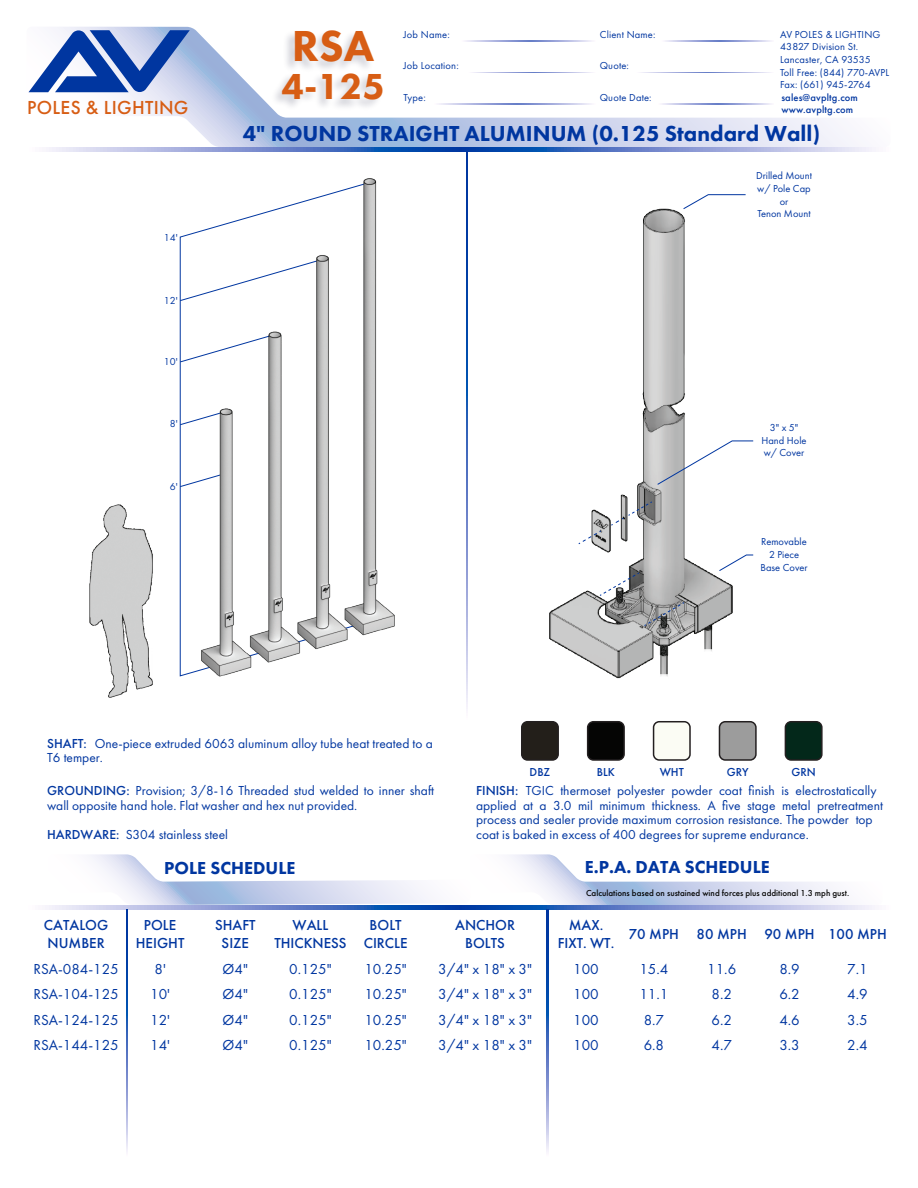
<style>
.page{position:relative;width:918px;height:1188px;background:#fff}
.page>*{position:absolute;margin:0;border:0;box-sizing:border-box;transform-origin:0 0}
.t1{font:800 45px "Futura PT";color:#d75d14}
.t2{font:800 37.5px "Futura PT";color:#d75d14}
.t3{font:800 22.5px "Futura PT";color:#0036a0}
.t4{font:500 19.5px "Futura PT";letter-spacing:.015em;color:#d75d14}
.t5{font:800 18px "Futura PT";color:#0036a0}
.t6{font:15px/25.5px "Futura PT";color:#0036a0;text-align:justify}
.t7{font:500 15px/18px "Futura PT";color:#0036a0;text-align:center}
.t8{font:13.5px/14.4px "Futura PT";color:#0036a0}
.t9{font:500 12px "Futura PT";color:#0036a0}
.t10{font:10.5px/12.6px "Futura PT";letter-spacing:.015em;color:#0036a0;text-align:center}
.t11{font:500 10.5px/12.6px "Futura PT";letter-spacing:.015em;color:#0036a0}
.t12{font:500 9px "Futura PT";color:#050504}
.s1{font-weight:500}
</style>
<div class="page">
<img style="left:550px;top:208px;width:182px;height:471px">
<svg style="left:578px;top:530px;width:24px;height:15px"></svg>
<svg style="left:599px;top:572px;width:86px;height:55px"></svg>
<svg style="left:610px;top:501px;width:43px;height:25px"></svg>
<div style="left:700px;top:649px;width:15px;height:9px;background:#fff"></div>
<div style="left:656px;top:675px;width:15px;height:9px;background:#fff"></div>
<svg style="left:657px;top:440px;width:97px;height:45px"></svg>
<svg style="left:718px;top:554px;width:36px;height:18px"></svg>
<svg style="left:683px;top:194px;width:63px;height:16px"></svg>
<svg style="left:91px;top:854px;width:752px;height:51px"></svg>
<svg style="left:46px;top:147px;width:830px;height:4px;background:#7490ce"></svg>
<svg style="left:45px;top:905px;width:830px;height:5px;background:#748fce"></svg>
<svg style="left:466px;top:151px;width:2px;height:558px"></svg>
<svg style="left:126px;top:910px;width:2px;height:242px"></svg>
<svg style="left:547px;top:910px;width:1px;height:242px"></svg>
<svg style="left:28px;top:27px;width:823px;height:120px"></svg>
<svg style="left:29px;top:30px;width:161px;height:62px"></svg>
<svg style="left:460px;top:41px;width:135px;height:1px"></svg>
<svg style="left:467px;top:72px;width:128px;height:1px"></svg>
<svg style="left:433px;top:103px;width:162px;height:1px"></svg>
<svg style="left:660px;top:41px;width:114px;height:1px"></svg>
<svg style="left:635px;top:72px;width:139px;height:1px"></svg>
<svg style="left:657px;top:103px;width:117px;height:1px"></svg>
<img style="left:266px;top:27px;width:123px;height:98px">
<div style="left:522px;top:722px;width:36px;height:38px;background:#231f1a;border-radius:6px"></div>
<div style="left:521px;top:721px;width:38px;height:40px;border:2px solid #231f20;border-radius:6px"></div>
<div style="left:588px;top:722px;width:36px;height:38px;background:#050504;border-radius:6px"></div>
<div style="left:587px;top:721px;width:38px;height:40px;border:2px solid #231f20;border-radius:6px"></div>
<div style="left:654px;top:722px;width:36px;height:38px;background:#fbfcf4;border-radius:6px"></div>
<div style="left:653px;top:721px;width:38px;height:40px;border:2px solid #231f20;border-radius:6px"></div>
<div style="left:719px;top:722px;width:37px;height:38px;background:#9c9c9c;border-radius:6px"></div>
<div style="left:719px;top:721px;width:38px;height:40px;border:2px solid #231f20;border-radius:6px"></div>
<div style="left:785px;top:722px;width:37px;height:38px;background:#03281a;border-radius:6px"></div>
<div style="left:785px;top:721px;width:38px;height:40px;border:2px solid #231f20;border-radius:6px"></div>
<img style="left:89px;top:179px;width:306px;height:519px">
<h3 class="t4" style="left:27px;top:95px;width:163px">POLES &amp; LIGHTING</h3>
<p class="t10" style="left:164px;top:232px;width:15px">14'</p>
<p class="t10" style="left:164px;top:294px;width:15px">12'</p>
<p class="t10" style="left:164px;top:355px;width:15px">10'</p>
<p class="t10" style="left:170px;top:418px;width:9px">8'</p>
<p class="t10" style="left:170px;top:480px;width:9px">6'</p>
<p class="t10" style="left:780px;top:28px;width:111px;text-align:left">AV POLES &amp; LIGHTING<br>43827 Division St.<br>Lancaster, CA 93535<br>Toll Free: (844) 770-AVPL<br>Fax: (661) 945-2764</p>
<p class="t11" style="left:781px;top:91px;width:78px">sales@avpltg.com www.avpltg.com</p>
<h1 class="t1" style="left:292px;top:18px;width:84px">RSA</h1>
<h2 class="t2" style="left:282px;top:63px;width:105px">4-125</h2>
<h3 class="t3" style="left:243px;top:119px;width:579px">4" ROUND STRAIGHT ALUMINUM (0.125 Standard Wall)</h3>
<p class="t10" style="left:404px;top:28px;width:48px">Job Name:</p>
<p class="t10" style="left:404px;top:60px;width:57px">Job Location:</p>
<p class="t10" style="left:404px;top:91px;width:24px">Type:</p>
<p class="t10" style="left:600px;top:28px;width:57px">Client Name:</p>
<p class="t10" style="left:600px;top:60px;width:31px">Quote:</p>
<p class="t10" style="left:600px;top:91px;width:53px">Quote Date:</p>
<p class="t10" style="left:756px;top:170px;width:57px">Drilled Mount w/ Pole Cap or<br>Tenon Mount</p>
<p class="t10" style="left:762px;top:421px;width:47px">3" x 5"<br>Hand Hole w/ Cover</p>
<p class="t10" style="left:760px;top:536px;width:49px">Removable<br>2 Piece<br>Base Cover</p>
<p class="t8" style="left:47px;top:736px;width:387px"><span class="s1">SHAFT:</span> One-piece extruded 6063 aluminum alloy tube heat treated to a<br>T6 temper.</p>
<p class="t8" style="left:47px;top:784px;width:389px"><span class="s1">GROUNDING:</span> Provision; 3/8-16 Threaded stud welded to inner shaft wall opposite hand hole. Flat washer and hex nut provided.</p>
<p class="t8" style="left:47px;top:827px;width:182px"><span class="s1">HARDWARE:</span> S304 stainless steel</p>
<p class="t9" style="left:530px;top:765px;width:22px">DBZ</p>
<p class="t9" style="left:597px;top:765px;width:20px">BLK</p>
<p class="t9" style="left:660px;top:765px;width:26px">WHT</p>
<p class="t9" style="left:727px;top:765px;width:23px">GRY</p>
<p class="t9" style="left:791px;top:765px;width:26px">GRN</p>
<p class="t8" style="left:476px;top:784px;width:408px"><span class="s1">FINISH:</span> TGIC thermoset polyester powder coat finish is electrostatically applied at a 3.0 mil minimum thickness. A five stage metal pretreatment process and sealer provide maximum corrosion resistance. The powder top coat is baked in excess of 400 degrees for supreme endurance.</p>
<h3 class="t5" style="left:164px;top:856px;width:133px">POLE SCHEDULE</h3>
<h3 class="t5" style="left:585px;top:855px;width:186px">E.P.A. DATA SCHEDULE</h3>
<p class="t7" style="left:44px;top:916px;width:66px;text-align:left">CATALOG<br>NUMBER</p>
<p class="t6" style="left:33px;top:956px;width:87px">RSA-084-125<br>RSA-104-125<br>RSA-124-125<br>RSA-144-125</p>
<p class="t7" style="left:136px;top:916px;width:50px">POLE<br>HEIGHT</p>
<p class="t6" style="left:150px;top:956px;width:21px;text-align:left">8'<br>10'<br>12'<br>14'</p>
<p class="t7" style="left:215px;top:916px;width:42px">SHAFT<br>SIZE</p>
<p class="t6" style="left:223px;top:956px;width:27px">Ø4" Ø4" Ø4" Ø4"</p>
<p class="t7" style="left:274px;top:916px;width:74px">WALL<br>THICKNESS</p>
<p class="t6" style="left:289px;top:956px;width:44px">0.125" 0.125" 0.125" 0.125"</p>
<p class="t7" style="left:364px;top:916px;width:45px">BOLT<br>CIRCLE</p>
<p class="t6" style="left:364px;top:956px;width:44px">10.25" 10.25" 10.25" 10.25"</p>
<p class="t7" style="left:455px;top:916px;width:61px">ANCHOR<br>BOLTS</p>
<p class="t6" style="left:438px;top:956px;width:95px">3/4" x 18" x 3" 3/4" x 18" x 3" 3/4" x 18" x 3" 3/4" x 18" x 3"</p>
<p class="t12" style="left:586px;top:887px;width:265px">Calculations based on sustained wind forces plus additional 1.3 mph gust.</p>
<p class="t7" style="left:558px;top:916px;width:58px">MAX.<br>FIXT. WT.</p>
<p class="t6" style="left:573px;top:956px;width:27px">100<br>100<br>100<br>100</p>
<p class="t7" style="left:629px;top:925px;width:52px">70 MPH</p>
<p class="t6" style="left:639px;top:956px;width:30px;text-align:left">15.4<br>11.1<br>8.7<br>6.8</p>
<p class="t7" style="left:697px;top:925px;width:52px">80 MPH</p>
<p class="t6" style="left:707px;top:956px;width:30px;text-align:left">11.6<br>8.2<br>6.2<br>4.7</p>
<p class="t7" style="left:764px;top:925px;width:52px">90 MPH</p>
<p class="t6" style="left:779px;top:956px;width:22px">8.9<br>6.2<br>4.6<br>3.3</p>
<p class="t7" style="left:828px;top:925px;width:60px">100 MPH</p>
<p class="t6" style="left:847px;top:956px;width:22px">7.1<br>4.9<br>3.5<br>2.4</p>
</div>
